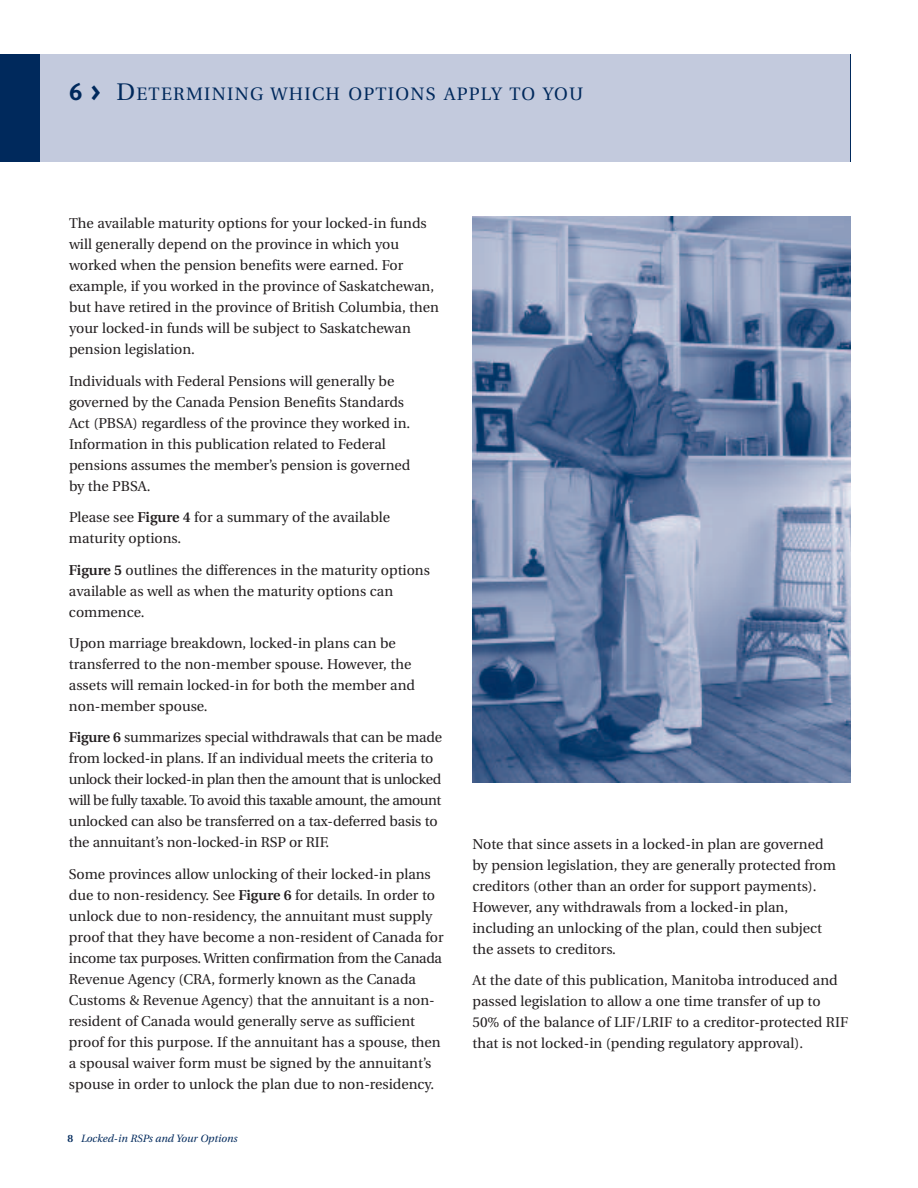
<style>
.page{position:relative;width:918px;height:1188px;background:#fff}
.page>*{position:absolute;margin:0;border:0;box-sizing:border-box;transform-origin:0 0}
.t1{font:18px "Utopia";letter-spacing:.07em;color:#00295c}
.t2{font:14.25px/21px "Utopia";color:#231f20}
.t3{font:italic 10.5px "Utopia";color:#00295c}
.s1{font-family:"Meta Bold LF";font-size:24px}
.s2{font-size:24px}
.s3{font-weight:600}
.s4{font-weight:600;font-style:normal}
</style>
<div class="page">
<div style="left:0;top:54px;width:850px;height:108px;background:#00295c"></div>
<div style="left:40px;top:54px;width:810px;height:108px;background:#c3cadd"></div>
<img style="left:472px;top:216px;width:378px;height:567px">
<p class="t1" style="left:69px;top:87px;width:516px"><span class="s1">6 &gt;</span> <span class="s2">D</span>ETERMINING WHICH OPTIONS APPLY TO YOU</p>
<p class="t2" style="left:69px;top:214px;width:371px">The available maturity options for your locked-in funds will generally depend on the province in which you worked when the pension benefits were earned. For example, if you worked in the province of Saskatchewan, but have retired in the province of British Columbia, then your locked-in funds will be subject to Saskatchewan pension legislation.</p>
<p class="t2" style="left:69px;top:371px;width:343px">Individuals with Federal Pensions will generally be governed by the Canada Pension Benefits Standards Act (PBSA) regardless of the province they worked in.<br>Information in this publication related to Federal pensions assumes the member’s pension is governed by the PBSA.</p>
<p class="t2" style="left:69px;top:508px;width:323px">Please see <span class="s3">Figure 4</span> for a summary of the available maturity options.</p>
<p class="t2" style="left:69px;top:560px;width:362px"><span class="s3">Figure 5</span> outlines the differences in the maturity options available as well as when the maturity options can commence.</p>
<p class="t2" style="left:69px;top:634px;width:348px">Upon marriage breakdown, locked-in plans can be transferred to the non-member spouse. However, the assets will remain locked-in for both the member and non-member spouse.</p>
<p class="t2" style="left:69px;top:728px;width:375px"><span class="s3">Figure 6</span> summarizes special withdrawals that can be made from locked-in plans. If an individual meets the criteria to unlock their locked-in plan then the amount that is unlocked will be fully taxable. To avoid this taxable amount, the amount unlocked can also be transferred on a tax-deferred basis to the annuitant’s non-locked-in RSP or RIF.</p>
<p class="t2" style="left:69px;top:865px;width:376px">Some provinces allow unlocking of their locked-in plans due to non-residency. See <span class="s3">Figure 6</span> for details. In order to unlock due to non-residency, the annuitant must supply proof that they have become a non-resident of Canada for income tax purposes. Written confirmation from the Canada Revenue Agency (CRA, formerly known as the Canada Customs &amp; Revenue Agency) that the annuitant is a non&shy;resident of Canada would generally serve as sufficient proof for this purpose. If the annuitant has a spouse, then a spousal waiver form must be signed by the annuitant’s spouse in order to unlock the plan due to non-residency.</p>
<p class="t3" style="left:68px;top:1135px;width:172px"><span class="s4">8</span> Locked-in RSPs and Your Options</p>
<p class="t2" style="left:472px;top:835px;width:365px">Note that since assets in a locked-in plan are governed by pension legislation, they are generally protected from creditors (other than an order for support payments).<br>However, any withdrawals from a locked-in plan, including an unlocking of the plan, could then subject the assets to creditors.</p>
<p class="t2" style="left:472px;top:971px;width:377px">At the date of this publication, Manitoba introduced and passed legislation to allow a one time transfer of up to 50% of the balance of LIF/LRIF to a creditor-protected RIF that is not locked-in (pending regulatory approval).</p>
</div>
